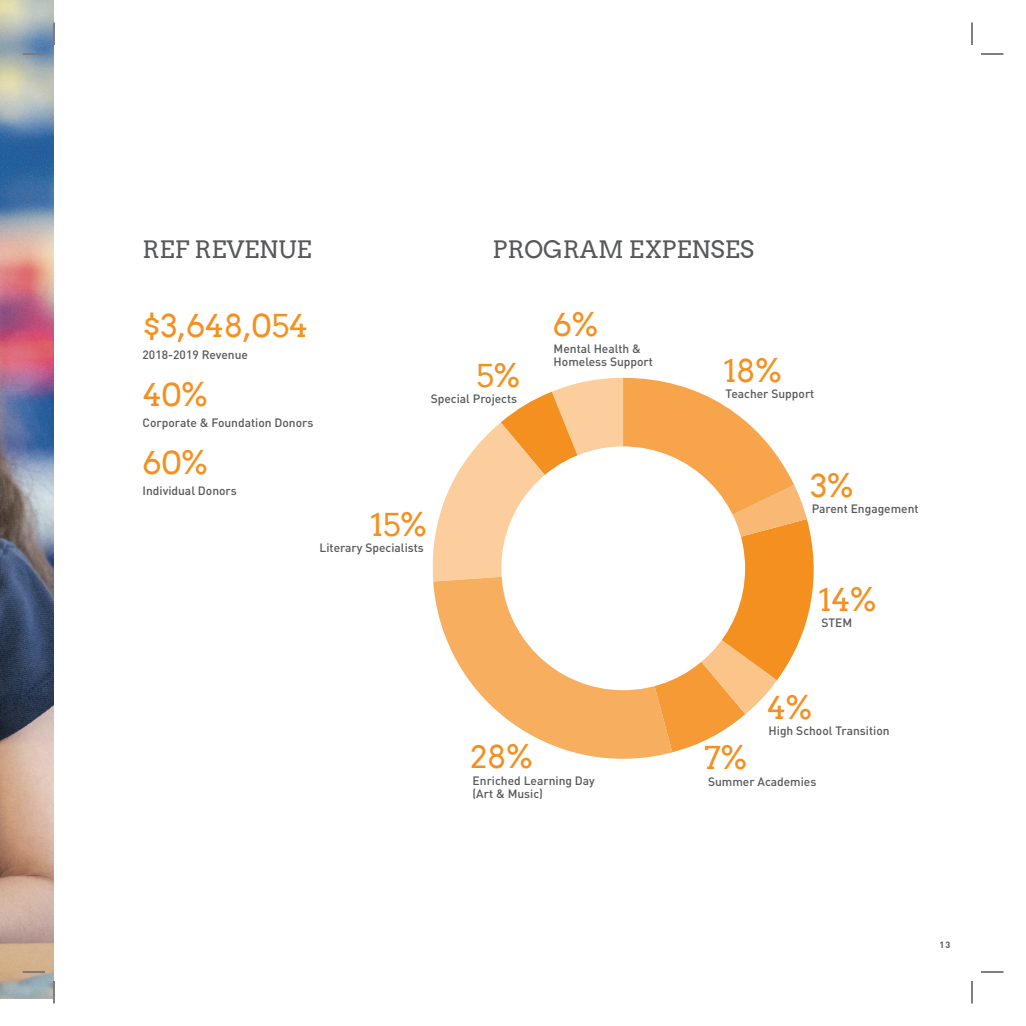
<style>
.page{position:relative;width:1026px;height:1026px;background:#fff}
.page>*{position:absolute;margin:0;border:0;box-sizing:border-box;transform-origin:0 0}
.t1{font:31.5px "Arvo";letter-spacing:-.01em;color:#f49020}
.t2{font:24px "Arvo";color:#57585a}
.t3{font:500 12px/13.5px "DIN";color:#57585a}
.t4{font:700 9px "DIN";color:#57585a}
</style>
<div class="page">
<img style="left:0;top:0;width:54px;height:999px">
<svg style="left:573px;top:752px;width:99px;height:7px"></svg>
<svg style="left:432px;top:378px;width:382px;height:374px"></svg>
<div style="left:501px;top:446px;width:244px;height:244px;background:#fff;border-radius:50%"></div>
<hr style="left:22px;top:53px;width:23px;height:2px;background:#fff">
<hr style="left:22px;top:971px;width:23px;height:2px;background:#fff">
<hr style="left:53px;top:22px;width:2px;height:23px;background:#fff">
<hr style="left:53px;top:981px;width:2px;height:23px;background:#fff">
<svg style="left:22px;top:54px;width:23px;height:1px"></svg>
<svg style="left:981px;top:54px;width:23px;height:1px"></svg>
<svg style="left:22px;top:972px;width:23px;height:1px"></svg>
<svg style="left:981px;top:972px;width:23px;height:1px"></svg>
<svg style="left:54px;top:22px;width:1px;height:23px"></svg>
<svg style="left:54px;top:981px;width:1px;height:23px"></svg>
<svg style="left:972px;top:22px;width:1px;height:23px"></svg>
<svg style="left:972px;top:981px;width:1px;height:23px"></svg>
<h2 class="t2" style="left:143px;top:235px;width:170px">REF REVENUE</h2>
<h2 class="t2" style="left:492px;top:235px;width:263px">PROGRAM EXPENSES</h2>
<h1 class="t1" style="left:143px;top:307px;width:167px">$3,648,054</h1>
<p class="t3" style="left:143px;top:348px;width:107px">2018-2019 Revenue</p>
<h1 class="t1" style="left:143px;top:375px;width:67px">40%</h1>
<p class="t3" style="left:143px;top:416px;width:172px">Corporate &amp; Foundation Donors</p>
<h1 class="t1" style="left:143px;top:443px;width:67px">60%</h1>
<p class="t3" style="left:143px;top:484px;width:96px">Individual Donors</p>
<h1 class="t1" style="left:477px;top:357px;width:45px">5%</h1>
<p class="t3" style="left:431px;top:392px;width:88px">Special Projects</p>
<h1 class="t1" style="left:370px;top:506px;width:58px">15%</h1>
<p class="t3" style="left:320px;top:541px;width:106px">Literary Specialists</p>
<h1 class="t1" style="left:553px;top:306px;width:47px">6%</h1>
<p class="t3" style="left:554px;top:341px;width:101px">Mental Health &amp;<br>Homeless Support</p>
<h1 class="t1" style="left:471px;top:738px;width:64px">28%</h1>
<p class="t3" style="left:473px;top:773px;width:124px">Enriched Learning Day (Art &amp; Music)</p>
<h1 class="t1" style="left:723px;top:351px;width:60px">18%</h1>
<p class="t3" style="left:725px;top:386px;width:90px">Teacher Support</p>
<h1 class="t1" style="left:810px;top:467px;width:45px">3%</h1>
<p class="t3" style="left:812px;top:502px;width:108px">Parent Engagement</p>
<h1 class="t1" style="left:818px;top:580px;width:60px">14%</h1>
<p class="t3" style="left:821px;top:615px;width:32px">STEM</p>
<h1 class="t1" style="left:767px;top:688px;width:47px">4%</h1>
<p class="t3" style="left:769px;top:723px;width:123px">High School Transition</p>
<h1 class="t1" style="left:705px;top:739px;width:44px">7%</h1>
<p class="t3" style="left:708px;top:774px;width:110px">Summer Academies</p>
<p class="t4" style="left:940px;top:939px;width:12px">13</p>
</div>
